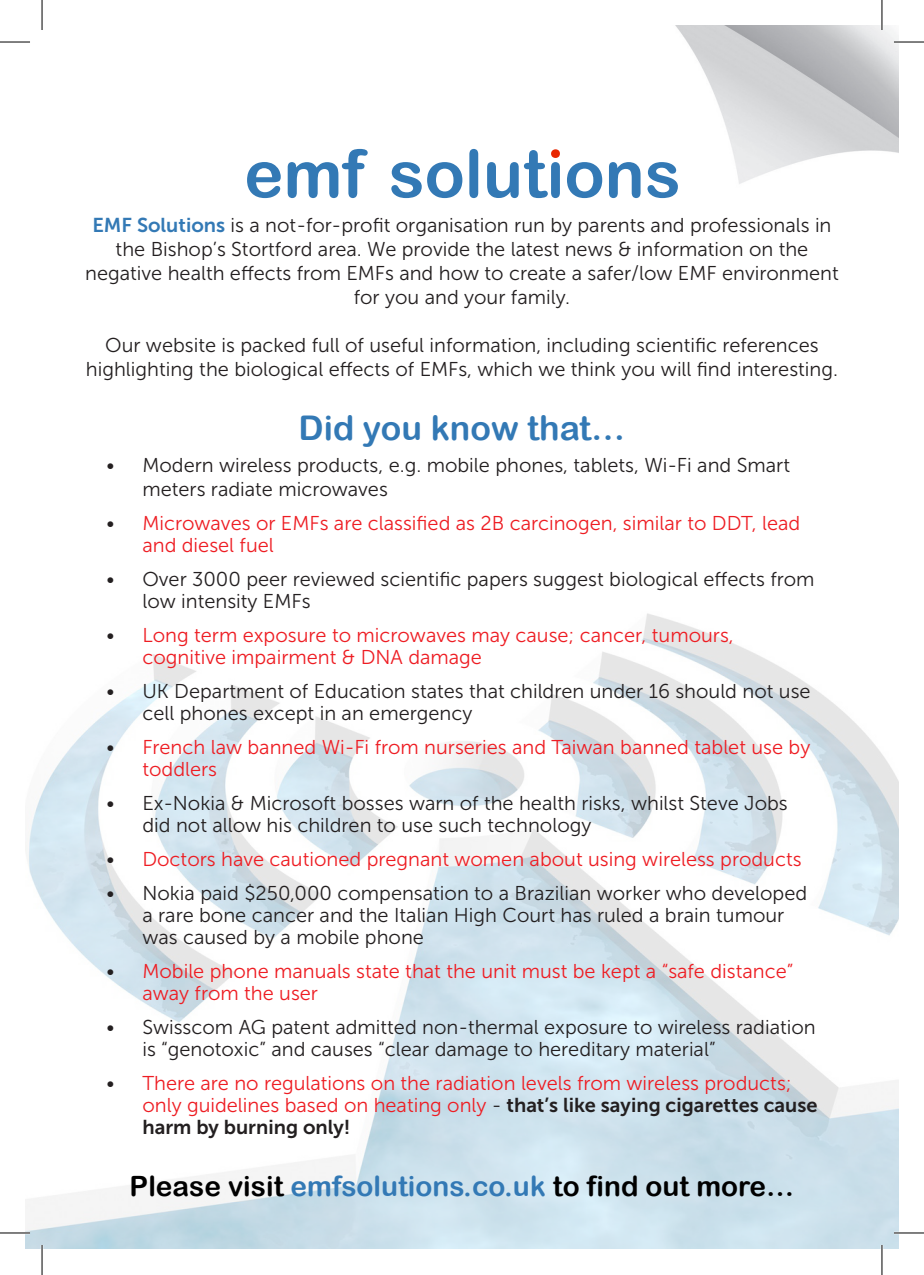
<style>
.page{position:relative;width:924px;height:1275px;background:#fff}
.page>*{position:absolute;margin:0;border:0;box-sizing:border-box;transform-origin:0 0}
.t1{font:34px "Arial Rounded MT Bold";color:#3379b5}
.t2{font:28px "Arial Rounded MT Bold";color:#000}
.t3{font:20px/22px "Museo Sans 300";color:#231f20}
.t4{font:20px/22px "Museo Sans 300";color:#ee1d23}
.s1{font-family:"Museo Sans 700";color:#3379b5}
.s2{color:#231f20}
.s3{font-family:"Museo Sans 700";color:#231f20}
.s4{color:#3379b5}
</style>
<div class="page">
<img style="left:333px;top:25px;width:565px;height:174px">
<svg style="left:247px;top:149px;width:430px;height:49px"></svg>
<img style="left:25px;top:613px;width:873px;height:635px">
<hr style="left:893px;top:41px;width:30px;height:2px;background:#fff">
<hr style="left:0;top:1231px;width:30px;height:3px;background:#fff">
<hr style="left:893px;top:1231px;width:30px;height:3px;background:#fff">
<hr style="left:41px;top:1245px;width:2px;height:30px;background:#fff">
<hr style="left:880px;top:0;width:2px;height:30px;background:#fff">
<hr style="left:880px;top:1245px;width:2px;height:30px;background:#fff">
<hr style="left:0;top:42px;width:30px;height:1px;background:#000">
<hr style="left:893px;top:42px;width:30px;height:1px;background:#000">
<hr style="left:0;top:1232px;width:30px;height:1px;background:#000">
<hr style="left:893px;top:1232px;width:30px;height:1px;background:#000">
<hr style="left:42px;top:0;width:1px;height:30px;background:#000">
<hr style="left:42px;top:1245px;width:1px;height:30px;background:#000">
<hr style="left:881px;top:0;width:1px;height:30px;background:#000">
<hr style="left:881px;top:1245px;width:1px;height:30px;background:#000">
<p class="t3" style="left:92px;top:214px;width:740px"><span class="s1">EMF Solutions</span> is a not-for-profit organisation run by parents and professionals in</p>
<p class="t3" style="left:116px;top:238px;width:694px">the Bishop’s Stortford area. We provide the latest news &amp; information on the</p>
<p class="t3" style="left:85px;top:262px;width:754px">negative health effects from EMFs and how to create a safer/low EMF environment</p>
<p class="t3" style="left:353px;top:286px;width:218px">for you and your family.</p>
<p class="t3" style="left:86px;top:333px;width:753px;line-height:24px;text-align:center">Our website is packed full of useful information, including scientific references highlighting the biological effects of EMFs, which we think you will find interesting.</p>
<p class="t1" style="left:298px;top:408px;width:328px">Did you know that…</p>
<p class="t3" style="left:142px;top:453px;width:649px;line-height:24px;text-indent:-36px">• Modern wireless products, e.g. mobile phones, tablets, Wi-Fi and Smart meters radiate microwaves</p>
<p class="t4" style="left:142px;top:512px;width:659px;text-indent:-36px"><span class="s2">•</span> Microwaves or EMFs are classified as 2B carcinogen, similar to DDT, lead and diesel fuel</p>
<p class="t3" style="left:142px;top:568px;width:673px;text-indent:-36px">• Over 3000 peer reviewed scientific papers suggest biological effects from low intensity EMFs</p>
<p class="t4" style="left:142px;top:624px;width:592px;text-indent:-36px"><span class="s2">•</span> Long term exposure to microwaves may cause; cancer, tumours, cognitive impairment &amp; DNA damage</p>
<p class="t3" style="left:142px;top:680px;width:669px;text-indent:-36px">• UK Department of Education states that children under 16 should not use cell phones except in an emergency</p>
<p class="t4" style="left:142px;top:736px;width:669px;text-indent:-36px"><span class="s2">•</span> French law banned Wi-Fi from nurseries and Taiwan banned tablet use by toddlers</p>
<p class="t3" style="left:142px;top:792px;width:646px;text-indent:-36px">• Ex-Nokia &amp; Microsoft bosses warn of the health risks, whilst Steve Jobs did not allow his children to use such technology</p>
<p class="t4" style="left:106px;top:848px;width:696px"><span class="s2">•</span> Doctors have cautioned pregnant women about using wireless products</p>
<p class="t3" style="left:142px;top:882px;width:666px;text-indent:-36px">• Nokia paid $250,000 compensation to a Brazilian worker who developed a rare bone cancer and the Italian High Court has ruled a brain tumour was caused by a mobile phone</p>
<p class="t4" style="left:142px;top:960px;width:652px;text-indent:-36px"><span class="s2">•</span> Mobile phone manuals state that the unit must be kept a “safe distance” away from the user</p>
<p class="t3" style="left:142px;top:1016px;width:674px;text-indent:-36px">• Swisscom AG patent admitted non-thermal exposure to wireless radiation is “genotoxic” and causes “clear damage to hereditary material”</p>
<p class="t4" style="left:142px;top:1072px;width:676px;text-indent:-36px"><span class="s2">•</span> There are no regulations on the radiation levels from wireless products; only guidelines based on heating only <span class="s2">-</span> <span class="s3">that’s like saying cigarettes cause harm by burning only!</span></p>
<p class="t2" style="left:130px;top:1169px;width:665px">Please visit <span class="s4">emfsolutions.co.uk</span> to find out more…</p>
</div>
